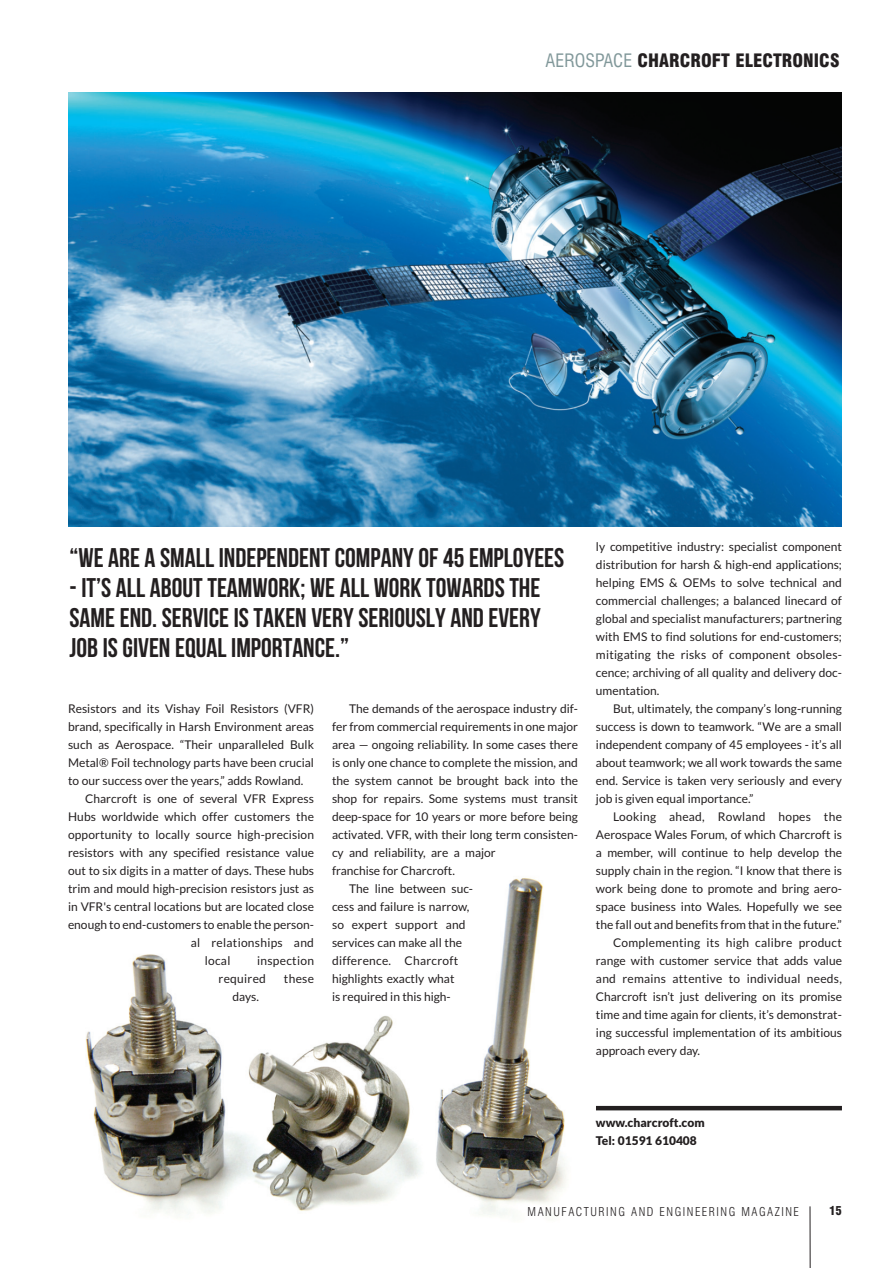
<style>
.page{position:relative;width:893px;height:1268px;background:#fff}
.page>*{position:absolute;margin:0;border:0;box-sizing:border-box;transform-origin:0 0}
.t1{font:27px/30px "Bebas Neue";color:#231f20;text-align:justify}
.t2{font:900 condensed 18px "Swiss 721 BT";color:#231f20}
.t3{font:12px/18px "Lato";color:#231f20;text-align:justify}
.t4{font:12px/18px "Lato";letter-spacing:.025em;color:#231f20}
.t5{font:300 condensed 12px "Swiss 721 BT";letter-spacing:.125em;color:#231f20}
.t6{font:900 12px/18px "Lato";color:#231f20}
.t7{font:900 condensed 12px "Swiss 721 BT";color:#231f20}
.s1{font-weight:400;color:#81989a}
</style>
<div class="page">
<img style="left:86px;top:878px;width:480px;height:337px">
<hr style="left:810px;top:1206px;width:1px;height:61px;background:#231f20">
<div style="left:596px;top:1105px;width:246px;height:5px;background:#231f20"></div>
<img style="left:68px;top:92px;width:774px;height:434px">
<h2 class="t2" style="left:546px;top:53px;width:296px"><span class="s1">AEROSPACE</span> CHARCROFT ELECTRONICS</h2>
<h1 class="t1" style="left:70px;top:542px;width:496px">“WE ARE A SMALL INDEPENDENT COMPANY OF 45 EMPLOYEES</h1>
<h1 class="t1" style="left:70px;top:572px;width:473px">- IT’S ALL ABOUT TEAMWORK; WE ALL WORK TOWARDS THE SAME END. SERVICE IS TAKEN VERY SERIOUSLY AND EVERY JOB IS GIVEN EQUAL IMPORTANCE.”</h1>
<p class="t3" style="left:68px;top:700px;width:247px">Resistors and its Vishay Foil Resistors (VFR)</p>
<p class="t3" style="left:68px;top:718px;width:247px">brand, specifically in Harsh Environment areas</p>
<p class="t3" style="left:68px;top:736px;width:247px">such as Aerospace. “Their unparalleled Bulk</p>
<p class="t3" style="left:68px;top:754px;width:247px">Metal® Foil technology parts have been crucial</p>
<p class="t3" style="left:68px;top:772px;width:237px">to our success over the years,” adds Rowland.</p>
<p class="t3" style="left:85px;top:790px;width:230px">Charcroft is one of several VFR Express</p>
<p class="t3" style="left:68px;top:808px;width:247px">Hubs worldwide which offer customers the</p>
<p class="t3" style="left:68px;top:826px;width:247px">opportunity to locally source high-precision</p>
<p class="t3" style="left:68px;top:844px;width:247px">resistors with any specified resistance value</p>
<p class="t3" style="left:68px;top:862px;width:247px">out to six digits in a matter of days. These hubs</p>
<p class="t3" style="left:68px;top:880px;width:247px">trim and mould high-precision resistors just as</p>
<p class="t3" style="left:68px;top:898px;width:247px">in VFR's central locations but are located close</p>
<p class="t3" style="left:68px;top:916px;width:247px">enough to end-customers to enable the person-</p>
<p class="t4" style="left:191px;top:934px;width:125px">al relationships and</p>
<p class="t3" style="left:205px;top:952px;width:27px">local</p>
<p class="t4" style="left:219px;top:952px;width:97px;text-indent:38px">inspection required</p>
<p class="t3" style="left:284px;top:970px;width:32px">these</p>
<p class="t3" style="left:232px;top:988px;width:28px">days.</p>
<p class="t3" style="left:349px;top:700px;width:230px">The demands of the aerospace industry dif-</p>
<p class="t3" style="left:332px;top:718px;width:247px">fer from commercial requirements in one major</p>
<p class="t3" style="left:332px;top:736px;width:247px">area — ongoing reliability. In some cases there</p>
<p class="t3" style="left:332px;top:754px;width:247px">is only one chance to complete the mission, and</p>
<p class="t3" style="left:332px;top:772px;width:247px">the system cannot be brought back into the</p>
<p class="t3" style="left:332px;top:790px;width:247px">shop for repairs. Some systems must transit</p>
<p class="t3" style="left:332px;top:808px;width:247px">deep-space for 10 years or more before being</p>
<p class="t3" style="left:332px;top:826px;width:247px">activated. VFR, with their long term consisten-</p>
<p class="t3" style="left:332px;top:844px;width:165px">cy and reliability, are a major</p>
<p class="t3" style="left:332px;top:862px;width:124px">franchise for Charcroft.</p>
<p class="t3" style="left:349px;top:880px;width:126px">The line between suc-</p>
<p class="t3" style="left:332px;top:898px;width:139px">cess and failure is narrow,</p>
<p class="t4" style="left:332px;top:916px;width:135px">so expert support and</p>
<p class="t3" style="left:332px;top:934px;width:131px">services can make all the</p>
<p class="t4" style="left:332px;top:952px;width:128px">difference. Charcroft</p>
<p class="t3" style="left:332px;top:970px;width:124px">highlights exactly what</p>
<p class="t3" style="left:332px;top:988px;width:120px">is required in this high-</p>
<p class="t3" style="left:596px;top:538px;width:247px">ly competitive industry: specialist component distribution for harsh &amp; high-end applications; helping EMS &amp; OEMs to solve technical and commercial challenges; a balanced linecard of global and specialist manufacturers; partnering with EMS to find solutions for end-customers; mitigating the risks of component obsoles&shy;cence; archiving of all quality and delivery doc&shy;umentation.</p>
<p class="t3" style="left:596px;top:700px;width:247px;text-indent:17px">But, ultimately, the company’s long-running success is down to teamwork. “We are a small independent company of 45 employees - it’s all about teamwork; we all work towards the same end. Service is taken very seriously and every job is given equal importance.”</p>
<p class="t4" style="left:613px;top:808px;width:230px">Looking ahead, Rowland hopes the</p>
<p class="t3" style="left:596px;top:826px;width:247px">Aerospace Wales Forum, of which Charcroft is</p>
<p class="t3" style="left:596px;top:844px;width:247px">a member, will continue to help develop the</p>
<p class="t3" style="left:596px;top:862px;width:247px">supply chain in the region. “I know that there is</p>
<p class="t3" style="left:596px;top:880px;width:247px">work being done to promote and bring aero-</p>
<p class="t3" style="left:596px;top:898px;width:247px">space business into Wales. Hopefully we see</p>
<p class="t3" style="left:596px;top:916px;width:247px">the fall out and benefits from that in the future.”</p>
<p class="t4" style="left:613px;top:934px;width:230px">Complementing its high calibre product</p>
<p class="t3" style="left:596px;top:952px;width:247px">range with customer service that adds value</p>
<p class="t4" style="left:596px;top:970px;width:247px">and remains attentive to individual needs,</p>
<p class="t3" style="left:596px;top:988px;width:247px">Charcroft isn’t just delivering on its promise</p>
<p class="t3" style="left:596px;top:1006px;width:247px">time and time again for clients, it’s demonstrat-</p>
<p class="t3" style="left:596px;top:1024px;width:247px">ing successful implementation of its ambitious</p>
<p class="t3" style="left:596px;top:1042px;width:106px">approach every day.</p>
<p class="t6" style="left:596px;top:1114px;width:110px">www.charcroft.com<br>Tel: 01591 610408</p>
<p class="t5" style="left:528px;top:1206px;width:273px">MANUFACTURING AND ENGINEERING MAGAZINE</p>
<p class="t7" style="left:829px;top:1206px;width:14px">15</p>
</div>
